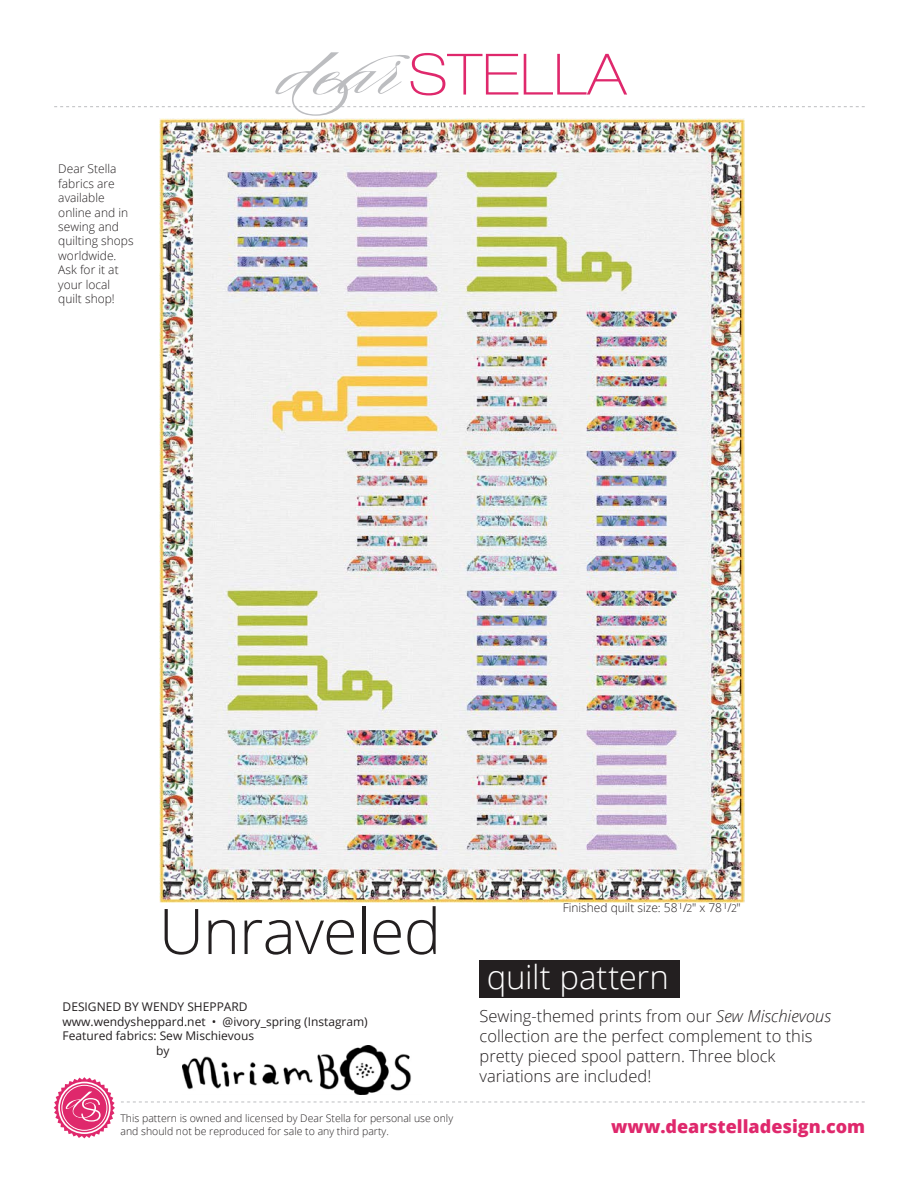
<style>
.page{position:relative;width:918px;height:1188px;background:#fff}
.page>*{position:absolute;margin:0;border:0;box-sizing:border-box;transform-origin:0 0}
.headline{font:300 63px "Open Sans";letter-spacing:-.015em;color:#231f20}
.headline-2{font:300 33px "Open Sans";letter-spacing:-.01em;color:#fff}
.headline_2{font:800 18px "Open Sans";color:#df286c}
.headline_2-2{font:300 16.5px/19.8px "Open Sans";color:#231f20}
.fabric_caption{font:300 12px/14.4px "Open Sans";color:#231f20}
.Designer_Credit{font:12px "Open Sans";color:#231f20}
.t1{font:300 10.5px/12.6px "Open Sans";color:#231f20}
.s1{font-size:10.5px}
.s2{font-style:italic}
</style>
<div class="page">
<img style="left:183px;top:1045px;width:228px;height:49px">
<svg style="left:54px;top:52px;width:811px;height:64px"></svg>
<svg style="left:54px;top:1077px;width:61px;height:61px"></svg>
<div style="left:62px;top:1085px;width:45px;height:46px;border:1px solid #fff;border-radius:50%"></div>
<div style="left:58px;top:1082px;width:53px;height:52px;border:2px solid #fff;border-radius:50%"></div>
<svg style="left:121px;top:1102px;width:744px;height:1px"></svg>
<div style="left:480px;top:960px;width:200px;height:38px;background:#231f20"></div>
<img style="left:160px;top:119px;width:584px;height:783px">
<p class="fabric_caption" style="left:58px;top:161px;width:77px">Dear Stella fabrics are available online and in sewing and quilting shops worldwide.<br>Ask for it at your local quilt shop!</p>
<p class="headline" style="left:159px;top:888px;width:284px">Unraveled</p>
<p class="Designer_Credit" style="left:63px;top:999px;width:187px">DESIGNED BY WENDY SHEPPARD</p>
<p class="Designer_Credit" style="left:63px;top:1013px;width:307px">www.wendysheppard.net • @ivory_spring (Instagram)</p>
<p class="Designer_Credit" style="left:63px;top:1028px;width:193px">Featured fabrics: Sew Mischievous</p>
<p class="Designer_Credit" style="left:156px;top:1042px;width:15px">by</p>
<p class="fabric_caption" style="left:563px;top:900px;width:180px">Finished quilt size: 58<sup>1</sup>/<span class="s1">2</span>" x 78<sup>1</sup>/<span class="s1">2</span>"</p>
<p class="headline-2" style="left:487px;top:955px;width:184px">quilt pattern</p>
<p class="headline_2-2" style="left:480px;top:1006px;width:353px">Sewing-themed prints from our <span class="s2">Sew Mischievous </span>collection are the perfect complement to this pretty pieced spool pattern. Three block variations are included!</p>
<p class="t1" style="left:120px;top:1112px;width:334px">This pattern is owned and licensed by Dear Stella for personal use only and should not be reproduced for sale to any third party.</p>
<p class="headline_2" style="left:611px;top:1113px;width:256px">www.dearstelladesign.com</p>
</div>
